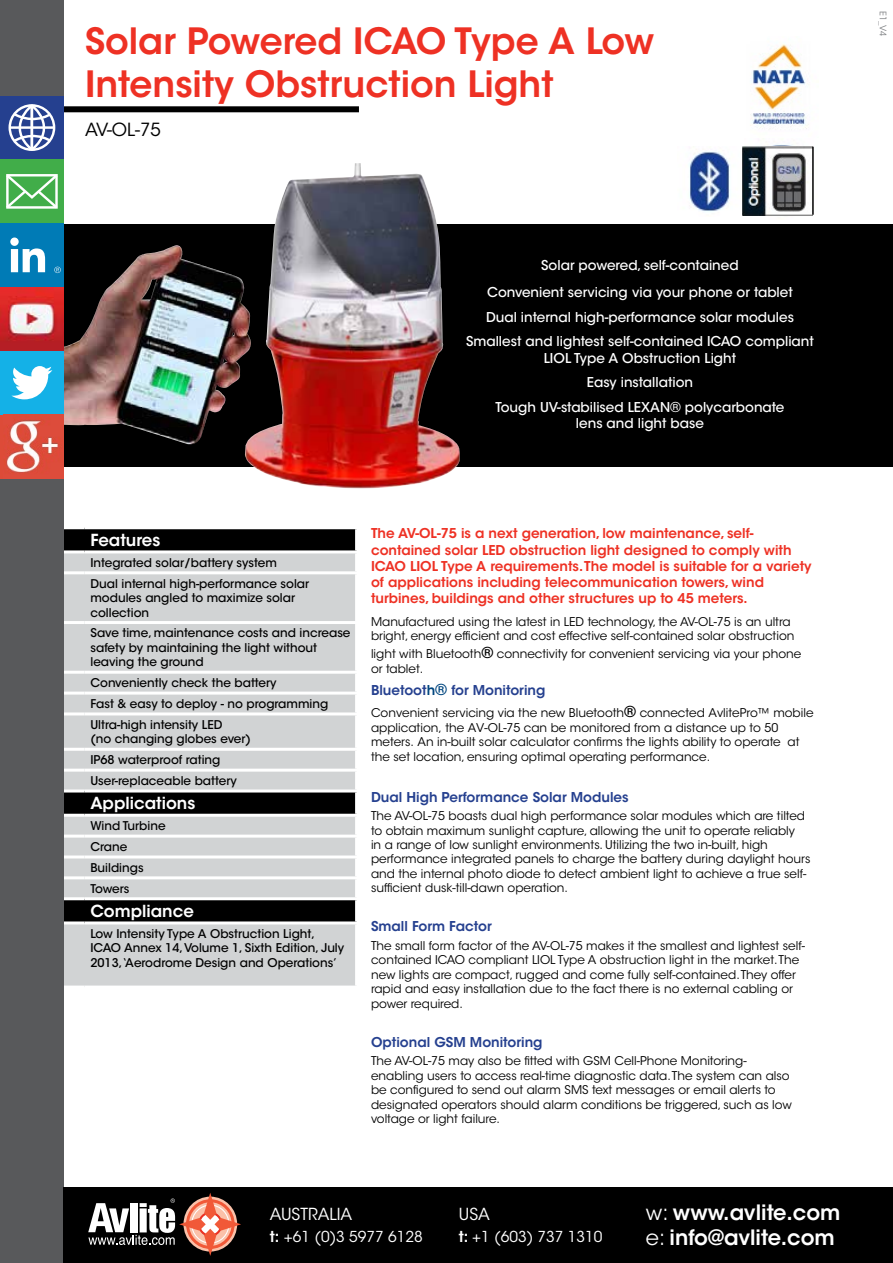
<style>
.page{position:relative;width:893px;height:1263px;background:#fff}
.page>*{position:absolute;margin:0;border:0;box-sizing:border-box;transform-origin:0 0}
.t1{font:600 36px/43.2px "ITC Avant Garde Std";color:#ee3124}
.t2{font:600 21px/25.2px "ITC Avant Garde Std";color:#fff}
.t3{font:18px "ITC Avant Garde Std";color:#000}
.t4{font:600 16.5px "ITC Avant Garde Std";color:#fff}
.t5{font:16.5px "ITC Avant Garde Std";color:#fff}
.t6{font:15px "ITC Avant Garde Std";color:#fff}
.t7{font:600 13.5px/16.2px "ITC Avant Garde Std";color:#ee3124}
.t8{font:500 13.5px/24.8px "ITC Avant Garde Std";color:#fff;text-align:center}
.t9{font:600 13.5px "ITC Avant Garde Std";color:#25408f}
.t10{font:12px/14.4px "ITC Avant Garde Std";color:#000}
.t11{font:500 12px/20.9px "ITC Avant Garde Std";color:#000}
.t12{font:9px "ITC Avant Garde Std";color:#808285}
.s1{font-weight:600;font-size:15px}
.s2{color:#00467f}
.s3{font-size:15px;color:#00467f}
.s4{font-weight:600}
.s5{font-weight:400}
</style>
<div class="page">
<div style="left:63px;top:224px;width:830px;height:243px;background:#000"></div>
<img style="left:64px;top:245px;width:181px;height:200px">
<div style="left:64px;top:529px;width:291px;height:21px;background:#000"></div>
<svg style="left:64px;top:553px;width:291px;height:432px;fill:#d1d3d4"></svg>
<hr style="left:63px;top:571px;width:21px;height:3px;background:#fff">
<hr style="left:84px;top:571px;width:274px;height:3px;background:#fff">
<hr style="left:63px;top:621px;width:21px;height:3px;background:#fff">
<hr style="left:84px;top:621px;width:274px;height:3px;background:#fff">
<hr style="left:63px;top:671px;width:21px;height:3px;background:#fff">
<hr style="left:84px;top:671px;width:274px;height:3px;background:#fff">
<hr style="left:63px;top:692px;width:21px;height:3px;background:#fff">
<hr style="left:84px;top:692px;width:274px;height:3px;background:#fff">
<hr style="left:63px;top:712px;width:21px;height:3px;background:#fff">
<hr style="left:84px;top:712px;width:274px;height:3px;background:#fff">
<hr style="left:63px;top:748px;width:21px;height:3px;background:#fff">
<hr style="left:84px;top:748px;width:274px;height:3px;background:#fff">
<hr style="left:63px;top:769px;width:21px;height:3px;background:#fff">
<hr style="left:84px;top:769px;width:274px;height:3px;background:#fff">
<hr style="left:63px;top:789px;width:21px;height:3px;background:#fff">
<hr style="left:84px;top:789px;width:274px;height:3px;background:#fff">
<hr style="left:63px;top:814px;width:21px;height:3px;background:#fff">
<hr style="left:84px;top:814px;width:274px;height:3px;background:#fff">
<hr style="left:63px;top:835px;width:21px;height:3px;background:#fff">
<hr style="left:84px;top:835px;width:274px;height:3px;background:#fff">
<hr style="left:63px;top:855px;width:21px;height:3px;background:#fff">
<hr style="left:84px;top:855px;width:274px;height:3px;background:#fff">
<hr style="left:63px;top:876px;width:21px;height:3px;background:#fff">
<hr style="left:84px;top:876px;width:274px;height:3px;background:#fff">
<hr style="left:63px;top:897px;width:21px;height:3px;background:#fff">
<hr style="left:84px;top:897px;width:274px;height:3px;background:#fff">
<hr style="left:63px;top:921px;width:21px;height:3px;background:#fff">
<hr style="left:84px;top:921px;width:274px;height:3px;background:#fff">
<img style="left:245px;top:163px;width:215px;height:325px">
<div style="left:64px;top:106px;width:295px;height:6px;background:#000"></div>
<img style="left:750px;top:44px;width:59px;height:85px">
<img style="left:772px;top:144px;width:42px;height:72px">
<img style="left:689px;top:146px;width:123px;height:70px">
<hr style="left:812px;top:147px;width:2px;height:68px;background:#000">
<div style="left:0;top:0;width:64px;height:1263px;background:#58595b"></div>
<div style="left:0;top:351px;width:64px;height:64px;background:#14b1e7"></div>
<svg style="left:11px;top:366px;width:41px;height:33px"></svg>
<div style="left:0;top:223px;width:64px;height:64px;background:#007bb6"></div>
<svg style="left:54px;top:267px;width:7px;height:6px"></svg>
<svg style="left:10px;top:237px;width:35px;height:35px"></svg>
<div style="left:0;top:96px;width:64px;height:63px;background:#25408f"></div>
<svg style="left:8px;top:104px;width:48px;height:47px"></svg>
<img style="left:0;top:287px;width:64px;height:64px">
<div style="left:0;top:159px;width:64px;height:64px;background:#41ad49"></div>
<svg style="left:6px;top:174px;width:52px;height:35px"></svg>
<div style="left:64px;top:1187px;width:829px;height:76px;background:#000"></div>
<svg style="left:88px;top:1193px;width:153px;height:63px"></svg>
<div style="left:0;top:415px;width:64px;height:63px;background:#dd4b38"></div>
<img style="left:6px;top:420px;width:52px;height:53px">
<h1 class="t1" style="left:85px;top:20px;width:571px">Solar Powered ICAO Type A Low<br>Intensity Obstruction Light</h1>
<h3 class="t3" style="left:85px;top:119px;width:77px">AV-OL-75</h3>
<p class="t12" style="left:889px;top:11px;width:27px;rotate:90deg">E1_V4</p>
<p class="t8" style="left:487px;top:252px;width:307px;line-height:26.5px">Solar powered, self-contained<br>Convenient servicing via your phone or tablet</p>
<p class="t8" style="left:466px;top:304px;width:349px">Dual internal high-performance solar modules<br>Smallest and lightest self-contained ICAO compliant</p>
<p class="t8" style="left:495px;top:345px;width:291px">LIOL Type A Obstruction Light<br>Easy installation<br>Tough UV-stabilised LEXAN® polycarbonate</p>
<p class="t8" style="left:576px;top:411px;width:129px">lens and light base</p>
<h3 class="t4" style="left:90px;top:529px;width:71px">Features</h3>
<p class="t11" style="left:90px;top:552px;width:220px">Integrated solar/battery system<br>Dual internal high-performance solar</p>
<p class="t11" style="left:90px;top:591px;width:206px;line-height:14.4px">modules angled to maximize solar collection</p>
<p class="t11" style="left:90px;top:626px;width:262px;line-height:14.4px">Save time, maintenance costs and increase safety by maintaining the light without leaving the ground</p>
<p class="t11" style="left:90px;top:672px;width:239px">Conveniently check the battery<br>Fast &amp; easy to deploy - no programming<br>Ultra-high intensity LED</p>
<p class="t11" style="left:90px;top:728px;width:162px">(no changing globes ever)<br>IP68 waterproof rating<br>User-replaceable battery</p>
<h3 class="t4" style="left:90px;top:793px;width:106px">Applications</h3>
<p class="t11" style="left:90px;top:815px;width:77px">Wind Turbine<br>Crane<br>Buildings<br>Towers</p>
<h3 class="t4" style="left:90px;top:900px;width:105px">Compliance</h3>
<p class="t11" style="left:90px;top:926px;width:255px;line-height:14.4px">Low Intensity Type A Obstruction Light,<br>ICAO Annex 14, Volume 1, Sixth Edition, July<br>2013,‘Aerodrome Design and Operations’</p>
<p class="t7" style="left:371px;top:525px;width:442px">The AV-OL-75 is a next generation, low maintenance, self&shy;contained solar LED obstruction light designed to comply with ICAO LIOL Type A requirements. The model is suitable for a variety of applications including telecommunication towers, wind turbines, buildings and other structures up to 45 meters.</p>
<p class="t10" style="left:371px;top:615px;width:425px">Manufactured using the latest in LED technology, the AV-OL-75 is an ultra bright, energy efficient and cost effective self-contained solar obstruction</p>
<p class="t10" style="left:371px;top:647px;width:432px">light with Bluetooth<span class="s1">®</span> connectivity for convenient servicing via your phone or tablet.</p>
<p class="t9" style="left:371px;top:682px;width:176px">Bluetoot<span class="s2">h</span><span class="s3">®</span> for Monitoring</p>
<p class="t10" style="left:371px;top:706px;width:444px">Convenient servicing via the new Bluetooth<span class="s1">®</span> connected AvlitePro™ mobile application, the AV-OL-75 can be monitored from a distance up to 50 meters. An in-built solar calculator confirms the lights ability to operate at the set location, ensuring optimal operating performance.</p>
<p class="t9" style="left:371px;top:788px;width:259px">Dual High Performance Solar Modules</p>
<p class="t10" style="left:371px;top:809px;width:441px">The AV-OL-75 boasts dual high performance solar modules which are tilted to obtain maximum sunlight capture, allowing the unit to operate reliably<br>in a range of low sunlight environments. Utilizing the two in-built, high performance integrated panels to charge the battery during daylight hours and the internal photo diode to detect ambient light to achieve a true self&shy;sufficient dusk-till-dawn operation.</p>
<p class="t9" style="left:371px;top:918px;width:122px">Small Form Factor</p>
<p class="t10" style="left:371px;top:938px;width:435px">The small form factor of the AV-OL-75 makes it the smallest and lightest self&shy;contained ICAO compliant LIOL Type A obstruction light in the market. The new lights are compact, rugged and come fully self-contained. They offer rapid and easy installation due to the fact there is no external cabling or power required.</p>
<p class="t9" style="left:371px;top:1033px;width:173px">Optional GSM Monitoring</p>
<p class="t10" style="left:371px;top:1054px;width:422px">The AV-OL-75 may also be fitted with GSM Cell-Phone Monitoring&shy;enabling users to access real-time diagnostic data. The system can also be configured to send out alarm SMS text messages or email alerts to designated operators should alarm conditions be triggered, such as low voltage or light failure.</p>
<h3 class="t5" style="left:270px;top:1204px;width:84px">AUSTRALIA</h3>
<p class="t6" style="left:270px;top:1227px;width:154px"><span class="s4">t:</span> +61 (0)3 5977 6128</p>
<h3 class="t5" style="left:459px;top:1204px;width:33px">USA</h3>
<p class="t6" style="left:459px;top:1227px;width:145px"><span class="s4">t:</span> +1 (603) 737 1310</p>
<h2 class="t2" style="left:646px;top:1200px;width:196px"><span class="s5">w:</span> www.avlite.com <span class="s5">e:</span> info@avlite.com</h2>
</div>
